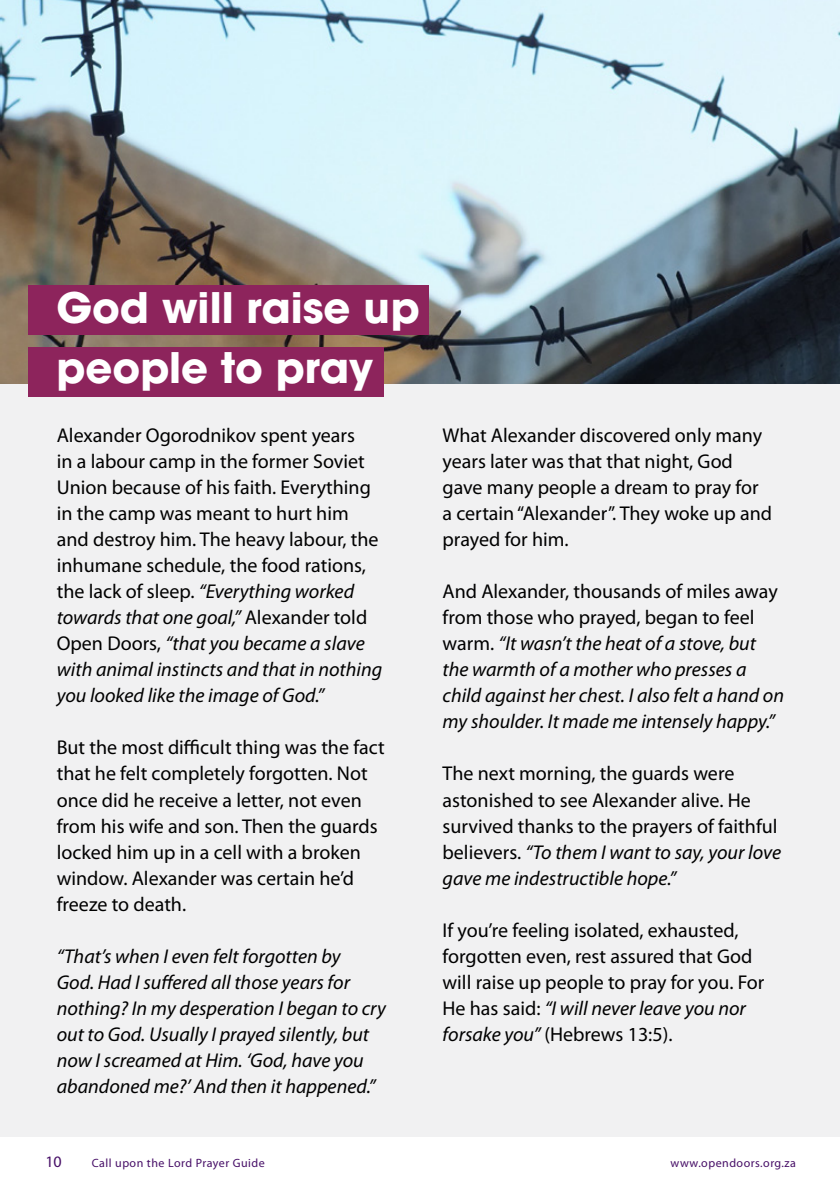
<style>
.page{position:relative;width:840px;height:1191px;background:#fff}
.page>*{position:absolute;margin:0;border:0;box-sizing:border-box;transform-origin:0 0}
.t1{font:700 41.8px/60.4px "ITC Avant Garde Pro";color:#fff}
.t2{font:20px/26px "Myriad Pro";color:#000}
.t3{font:italic 20px/26px "Myriad Pro";color:#000}
.t4{font:16px "Myriad Pro";color:#470f67}
.t5{font:12px "Myriad Pro";letter-spacing:.04em;color:#470f67}
.s1{font-style:italic}
.s2{font-style:normal}
</style>
<div class="page">
<div style="left:0;top:0;width:839px;height:1136px;background:#f1f1f2"></div>
<img style="left:0;top:0;width:839px;height:384px">
<div style="left:28px;top:285px;width:401px;height:50px;background:#8d245c"></div>
<div style="left:28px;top:347px;width:356px;height:50px;background:#8d245c"></div>
<h1 class="t1" style="left:56px;top:277px;width:365px">God will raise up people to pray</h1>
<p class="t2" style="left:57px;top:422px;width:327px">Alexander Ogorodnikov spent years<br>in a labour camp in the former Soviet Union because of his faith. Everything in the camp was meant to hurt him and destroy him. The heavy labour, the inhumane schedule, the food rations, the lack of sleep. <span class="s1">“Everything worked towards that one goal,”</span> Alexander told Open Doors, <span class="s1">“that you became a slave with animal instincts and that in nothing you looked like the image of God.”</span></p>
<p class="t2" style="left:57px;top:734px;width:329px">But the most difficult thing was the fact that he felt completely forgotten. Not once did he receive a letter, not even from his wife and son. Then the guards locked him up in a cell with a broken window. Alexander was certain he’d freeze to death.</p>
<p class="t3" style="left:57px;top:942px;width:330px">“That’s when I even felt forgotten by<br>God. Had I suffered all those years for nothing? In my desperation I began to cry out to God. Usually I prayed silently, but now I screamed at Him. ‘God, have you abandoned me?’ And then it happened.”</p>
<p class="t2" style="left:442px;top:422px;width:331px">What Alexander discovered only many years later was that that night, God gave many people a dream to pray for a certain “Alexander”. They woke up and prayed for him.</p>
<p class="t3" style="left:442px;top:578px;width:343px"><span class="s2">And Alexander, thousands of miles away from those who prayed, began to feel warm.</span> “It wasn’t the heat of a stove, but the warmth of a mother who presses a child against her chest. I also felt a hand on my shoulder. It made me intensely happy.”</p>
<p class="t2" style="left:442px;top:760px;width:340px">The next morning, the guards were astonished to see Alexander alive. He survived thanks to the prayers of faithful believers. <span class="s1">“To them I want to say, your love gave me indestructible hope.”</span></p>
<p class="t2" style="left:442px;top:916px;width:323px">If you’re feeling isolated, exhausted, forgotten even, rest assured that God will raise up people to pray for you. For He has said: <span class="s1">“I will never leave you nor forsake you”</span> (Hebrews 13:5).</p>
<p class="t4" style="left:45px;top:1151px;width:18px">10</p>
<p class="t5" style="left:92px;top:1155px;width:174px">Call upon the Lord Prayer Guide</p>
<p class="t5" style="left:670px;top:1155px;width:127px">www.opendoors.org.za</p>
</div>
